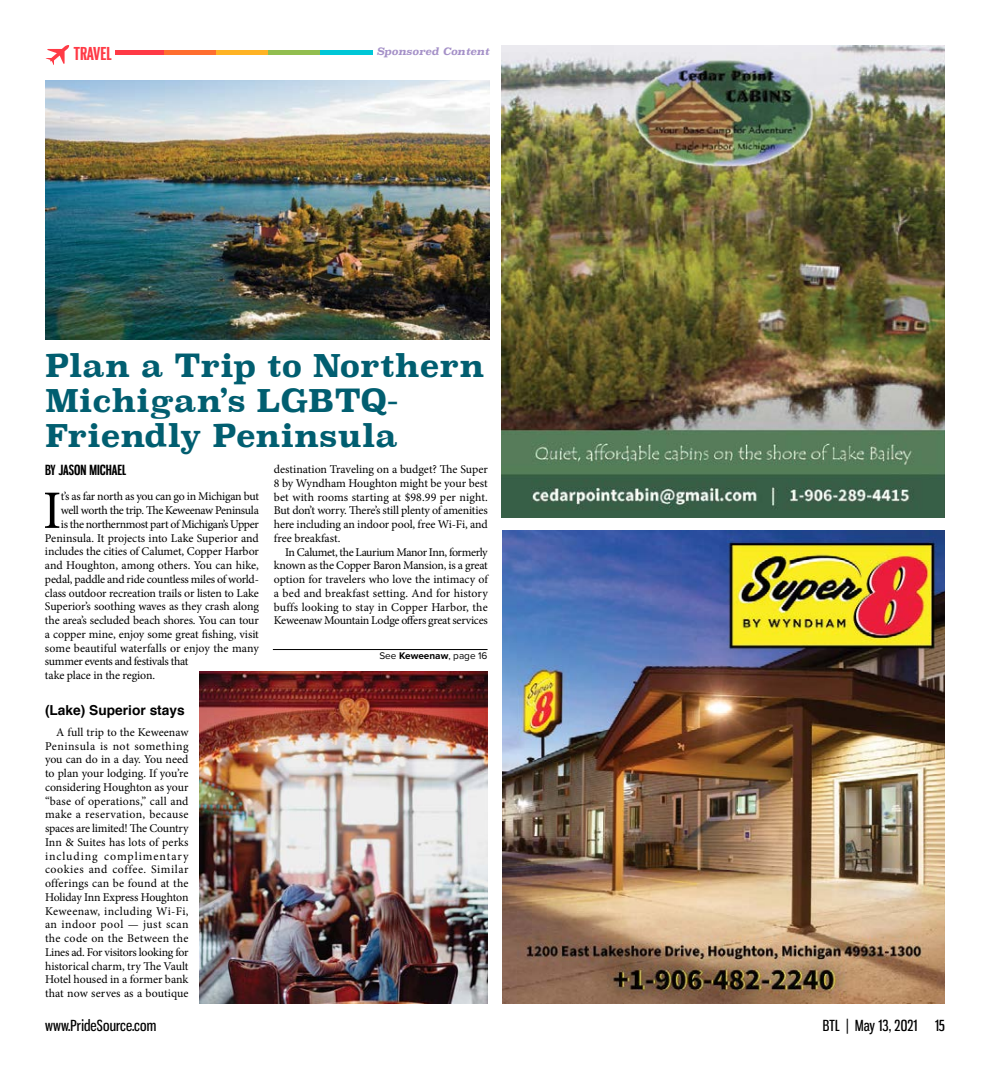
<style>
.page{position:relative;width:990px;height:1080px;background:#fff}
.page>*{position:absolute;margin:0;border:0;box-sizing:border-box;transform-origin:0 0}
.t1{font:54.12px "Minion Pro";color:#000}
.t2{font:700 31.25px/35px "Superclarendon";color:#015e70}
.t3{font:700 17.5px "Gnuolane Rg";color:#ff3a46}
.t4{font:15px "Gnuolane Rg";letter-spacing:.01em;color:#000}
.t5{font:700 13.75px "Helvetica";color:#000}
.t6{font:700 13.75px "Gnuolane Rg";color:#000}
.t7{font:11.88px/13.8px "Minion Pro";letter-spacing:-.015em;color:#000;text-align:justify}
.t8{font:11.88px "Minion Pro";letter-spacing:.01em;color:#000}
.t9{font:10px "Proxima Nova";color:#000}
.t10{font:italic 700 10px "Superclarendon";color:#a591c8}
.s1{font-weight:700}
</style>
<div class="page">
<img style="left:45px;top:80px;width:445px;height:260px">
<img style="left:200px;top:671px;width:288px;height:332px">
<hr style="left:273px;top:649px;width:215px;height:1px;background:#000">
<div style="left:115px;top:50px;width:50px;height:5px;background:#ff3a46"></div>
<div style="left:165px;top:50px;width:52px;height:5px;background:#ff6e2f"></div>
<div style="left:217px;top:50px;width:52px;height:5px;background:#ffb324"></div>
<div style="left:269px;top:50px;width:52px;height:5px;background:#92be4f"></div>
<div style="left:321px;top:50px;width:52px;height:5px;background:#00c7d7"></div>
<svg style="left:46px;top:45px;width:24px;height:20px"></svg>
<img style="left:501px;top:45px;width:443px;height:473px">
<img style="left:502px;top:531px;width:443px;height:473px">
<h3 class="t3" style="left:74px;top:43px;width:39px">TRAVEL</h3>
<p class="t10" style="left:377px;top:46px;width:114px">Sponsored Content</p>
<h2 class="t2" style="left:45px;top:350px;width:441px">Plan a Trip to Northern<br>Michigan’s LGBTQ-<br>Friendly Peninsula</h2>
<p class="t6" style="left:45px;top:462px;width:83px">BY JASON MICHAEL</p>
<h1 class="t1" style="left:43px;top:474px;width:20px">I</h1>
<p class="t7" style="left:61px;top:490px;width:200px">t’s as far north as you can go in Michigan but</p>
<p class="t7" style="left:274px;top:462px;width:215px">destination Traveling on a budget? The Super 8 by Wyndham Houghton might be your best bet with rooms starting at $98.99 per night.<br>But don’t worry. There’s still plenty of amenities here including an indoor pool, free Wi-Fi, and free breakfast.</p>
<p class="t7" style="left:274px;top:545px;width:215px;text-indent:11px">In Calumet, the Laurium Manor Inn, formerly known as the Copper Baron Mansion, is a great option for travelers who love the intimacy of a bed and breakfast setting. And for history buffs looking to stay in Copper Harbor, the Keweenaw Mountain Lodge offers great services</p>
<p class="t9" style="left:379px;top:648px;width:110px">See <span class="s1">Keweenaw</span>, page 16</p>
<p class="t7" style="left:61px;top:504px;width:200px">well worth the trip. The Keweenaw Peninsula</p>
<p class="t7" style="left:61px;top:517px;width:200px">is the northernmost part of Michigan’s Upper</p>
<p class="t7" style="left:45px;top:531px;width:215px">Peninsula. It projects into Lake Superior and</p>
<p class="t7" style="left:45px;top:545px;width:215px">includes the cities of Calumet, Copper Harbor</p>
<p class="t7" style="left:45px;top:559px;width:215px">and Houghton, among others. You can hike,</p>
<p class="t7" style="left:45px;top:572px;width:215px">pedal, paddle and ride countless miles of world-</p>
<p class="t7" style="left:45px;top:586px;width:215px">class outdoor recreation trails or listen to Lake</p>
<p class="t7" style="left:45px;top:600px;width:215px">Superior’s soothing waves as they crash along</p>
<p class="t7" style="left:45px;top:614px;width:215px">the area’s secluded beach shores. You can tour</p>
<p class="t7" style="left:45px;top:627px;width:215px">a copper mine, enjoy some great fishing, visit</p>
<p class="t8" style="left:45px;top:640px;width:215px">some beautiful waterfalls or enjoy the many</p>
<p class="t7" style="left:45px;top:655px;width:145px">summer events and festivals that</p>
<p class="t7" style="left:45px;top:669px;width:112px">take place in the region.</p>
<p class="t5" style="left:45px;top:699px;width:141px">(Lake) Superior stays</p>
<p class="t7" style="left:45px;top:725px;width:145px;text-indent:11px">A full trip to the Keweenaw Peninsula is not something you can do in a day. You need to plan your lodging. If you’re considering Houghton as your “base of operations,” call and make a reservation, because spaces are limited! The Country Inn &amp; Suites has lots of perks including complimentary cookies and coffee. Similar offerings can be found at the Holiday Inn Express Houghton Keweenaw, including Wi-Fi, an indoor pool — just scan the code on the Between the Lines ad. For visitors looking for historical charm, try The Vault Hotel housed in a former bank that now serves as a boutique</p>
<p class="t4" style="left:45px;top:1016px;width:113px">www.PrideSource.com</p>
<p class="t4" style="left:823px;top:1016px;width:124px">BTL | May 13, 2021 15</p>
</div>
